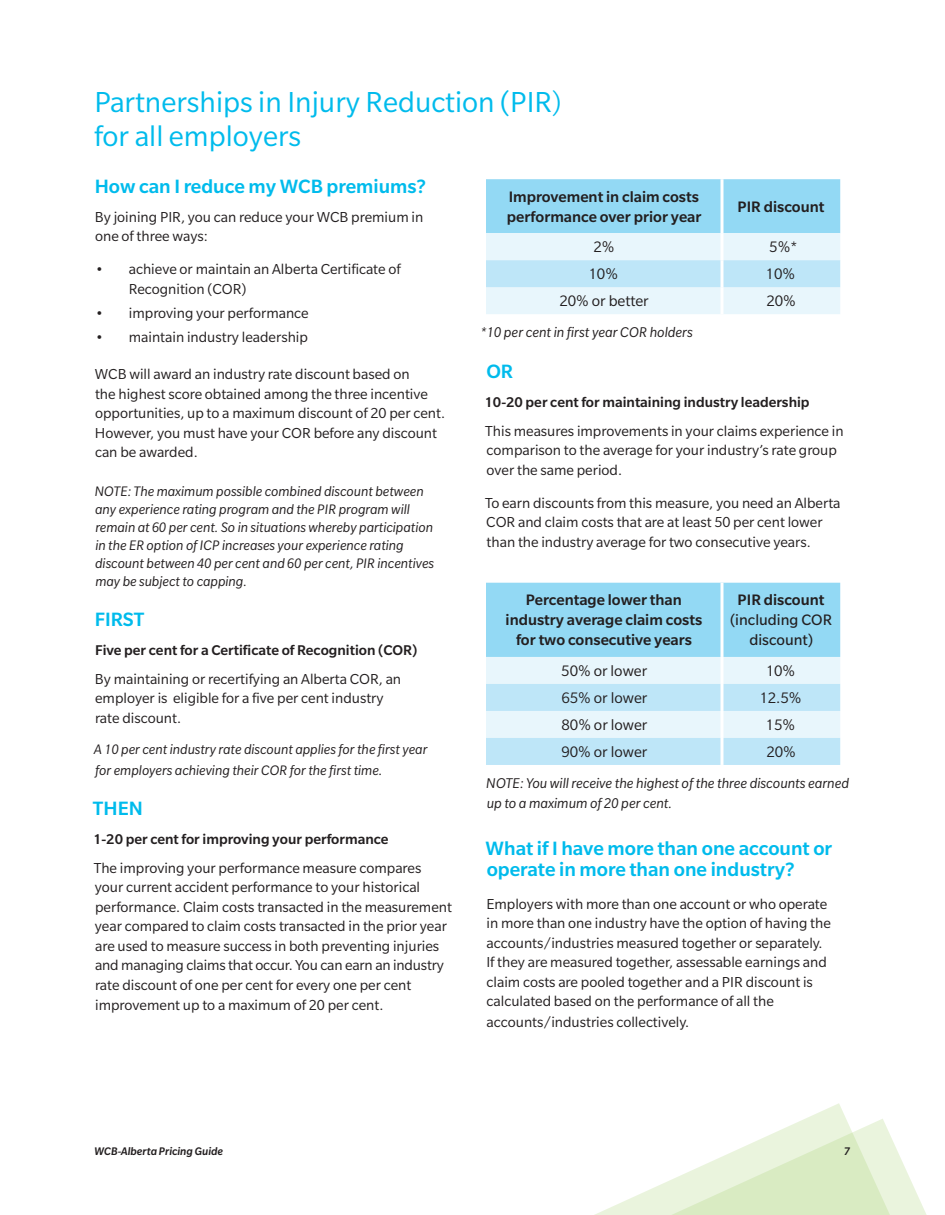
<style>
.page{position:relative;width:945px;height:1215px;background:#fff}
.page>*{position:absolute;margin:0;border:0;box-sizing:border-box;transform-origin:0 0}
.t1{font:31.5px/34.5px "Slate Std";color:#00bbec}
.t2{font:500 21px/21px "Slate Std";color:#00bbec}
.t3{font:500 16.5px/19.8px "Slate Std";color:#231f20}
.t4{font:16.5px "Slate Std";color:#231f20}
.t5{font:16.5px/19.8px "Slate Std";color:#231f20;text-align:center}
.t6{font:15.75px/19.6px "Slate Std";color:#231f20}
.t7{font:500 15.3px "Slate Std";color:#231f20}
.t8{font:italic 15.3px/20.2px "Slate Std";color:#231f20}
.t9{font:italic 15px/18px "Slate Std";color:#231f20}
.t10{font:italic 500 12px "Slate Std";color:#231f20}
.s1{font-weight:300}
.s2{font-size:15.3px}
</style>
<div class="page">
<svg style="left:594px;top:1103px;width:333px;height:112px"></svg>
<svg style="left:486px;top:179px;width:354px;height:135px;background:#bde7f8"></svg>
<hr style="left:720px;top:179px;width:3px;height:54px;background:#fff">
<hr style="left:720px;top:233px;width:3px;height:27px;background:#fff">
<hr style="left:720px;top:260px;width:3px;height:27px;background:#fff">
<hr style="left:720px;top:287px;width:3px;height:27px;background:#fff">
<svg style="left:486px;top:583px;width:354px;height:182px;background:#b9e5f7"></svg>
<hr style="left:721px;top:583px;width:3px;height:74px;background:#fff">
<hr style="left:721px;top:657px;width:3px;height:27px;background:#fff">
<hr style="left:721px;top:684px;width:3px;height:27px;background:#fff">
<hr style="left:721px;top:711px;width:3px;height:27px;background:#fff">
<hr style="left:721px;top:738px;width:3px;height:27px;background:#fff">
<h1 class="t1" style="left:94px;top:84px;width:469px">Partnerships in Injury Reduction (PIR<span class="s1">) </span>for all employers</h1>
<h2 class="t2" style="left:95px;top:176px;width:333px">How can I reduce my WCB premiums?</h2>
<p class="t6" style="left:95px;top:207px;width:330px">By joining PIR, you can reduce your WCB premium in one of three ways:</p>
<p class="t6" style="left:129px;top:260px;width:274px;text-indent:-33px">• achieve or maintain an Alberta Certificate of<br>Recognition (COR)</p>
<p class="t6" style="left:96px;top:303px;width:215px">• improving your performance</p>
<p class="t6" style="left:96px;top:327px;width:214px">• maintain industry leadership</p>
<p class="t6" style="left:95px;top:365px;width:352px">WCB will award an industry rate discount based on<br>the highest score obtained among the three incentive opportunities, up to a maximum discount of 20 per cent.<br>However, you must have your COR before any discount can be awarded.</p>
<p class="t9" style="left:95px;top:482px;width:341px">NOTE: The maximum possible combined discount between any experience rating program and the PIR program will remain at 60 per cent. So in situations whereby participation in the ER option of ICP increases your experience rating discount between 40 per cent and 60 per cent, PIR incentives may be subject to capping.</p>
<h2 class="t2" style="left:95px;top:609px;width:51px">FIRST</h2>
<p class="t7" style="left:95px;top:643px;width:324px">Five per cent for a Certificate of Recognition (COR)</p>
<p class="t6" style="left:95px;top:669px;width:308px">By maintaining or recertifying an Alberta COR, an employer is eligible for a five per cent industry rate discount.</p>
<p class="t9" style="left:94px;top:739px;width:335px;line-height:20.2px">A 10 per cent industry rate discount applies for the first year for employers achieving their COR for the first time<span class="s2">.</span></p>
<h2 class="t2" style="left:93px;top:798px;width:51px">THEN</h2>
<p class="t7" style="left:93px;top:832px;width:297px">1-20 per cent for improving your performance</p>
<p class="t6" style="left:94px;top:858px;width:360px">The improving your performance measure compares your current accident performance to your historical performance. Claim costs transacted in the measurement year compared to claim costs transacted in the prior year are used to measure success in both preventing injuries and managing claims that occur. You can earn an industry rate discount of one per cent for every one per cent improvement up to a maximum of 20 per cent.</p>
<p class="t3" style="left:507px;top:186px;width:196px">Improvement in claim costs performance over prior year</p>
<p class="t3" style="left:738px;top:196px;width:88px">PIR discount</p>
<p class="t4" style="left:593px;top:238px;width:23px">2%</p>
<p class="t4" style="left:769px;top:238px;width:30px">5%*</p>
<p class="t4" style="left:589px;top:265px;width:31px">10%</p>
<p class="t4" style="left:766px;top:265px;width:31px">10%</p>
<p class="t4" style="left:559px;top:292px;width:91px">20% or better</p>
<p class="t4" style="left:766px;top:292px;width:31px">20%</p>
<p class="t8" style="left:481px;top:322px;width:214px">*10 per cent in first year COR holders</p>
<h2 class="t2" style="left:486px;top:361px;width:28px">OR</h2>
<p class="t7" style="left:485px;top:394px;width:327px">10-20 per cent for maintaining industry leadership</p>
<p class="t6" style="left:485px;top:421px;width:360px">This measures improvements in your claims experience in comparison to the average for your industry’s rate group over the same period.</p>
<p class="t6" style="left:485px;top:493px;width:357px">To earn discounts from this measure, you need an Alberta<br>COR and claim costs that are at least 50 per cent lower than the industry average for two consecutive years.</p>
<p class="t3" style="left:506px;top:590px;width:198px;text-align:center">Percentage lower than industry average claim costs for two consecutive years</p>
<p class="t3" style="left:738px;top:590px;width:88px">PIR discount</p>
<p class="t5" style="left:730px;top:610px;width:103px">(including COR discount)</p>
<p class="t4" style="left:561px;top:662px;width:87px">50% or lower</p>
<p class="t4" style="left:766px;top:662px;width:31px">10%</p>
<p class="t4" style="left:561px;top:689px;width:87px">65% or lower</p>
<p class="t4" style="left:759px;top:689px;width:44px">12.5%</p>
<p class="t4" style="left:561px;top:716px;width:87px">80% or lower</p>
<p class="t4" style="left:766px;top:716px;width:31px">15%</p>
<p class="t4" style="left:561px;top:743px;width:87px">90% or lower</p>
<p class="t4" style="left:766px;top:743px;width:31px">20%</p>
<p class="t8" style="left:486px;top:773px;width:364px">NOTE: You will receive the highest of the three discounts earned up to a maximum of 20 per cent.</p>
<h2 class="t2" style="left:486px;top:838px;width:348px">What if I have more than one account or operate in more than one industry?</h2>
<p class="t6" style="left:486px;top:894px;width:346px">Employers with more than one account or who operate in more than one industry have the option of having the accounts/industries measured together or separately.<br>If they are measured together, assessable earnings and claim costs are pooled together and a PIR discount is calculated based on the performance of all the accounts/industries collectively.</p>
<p class="t10" style="left:94px;top:1145px;width:130px">WCB-Alberta Pricing Guide</p>
<p class="t10" style="left:844px;top:1145px;width:8px">7</p>
</div>
